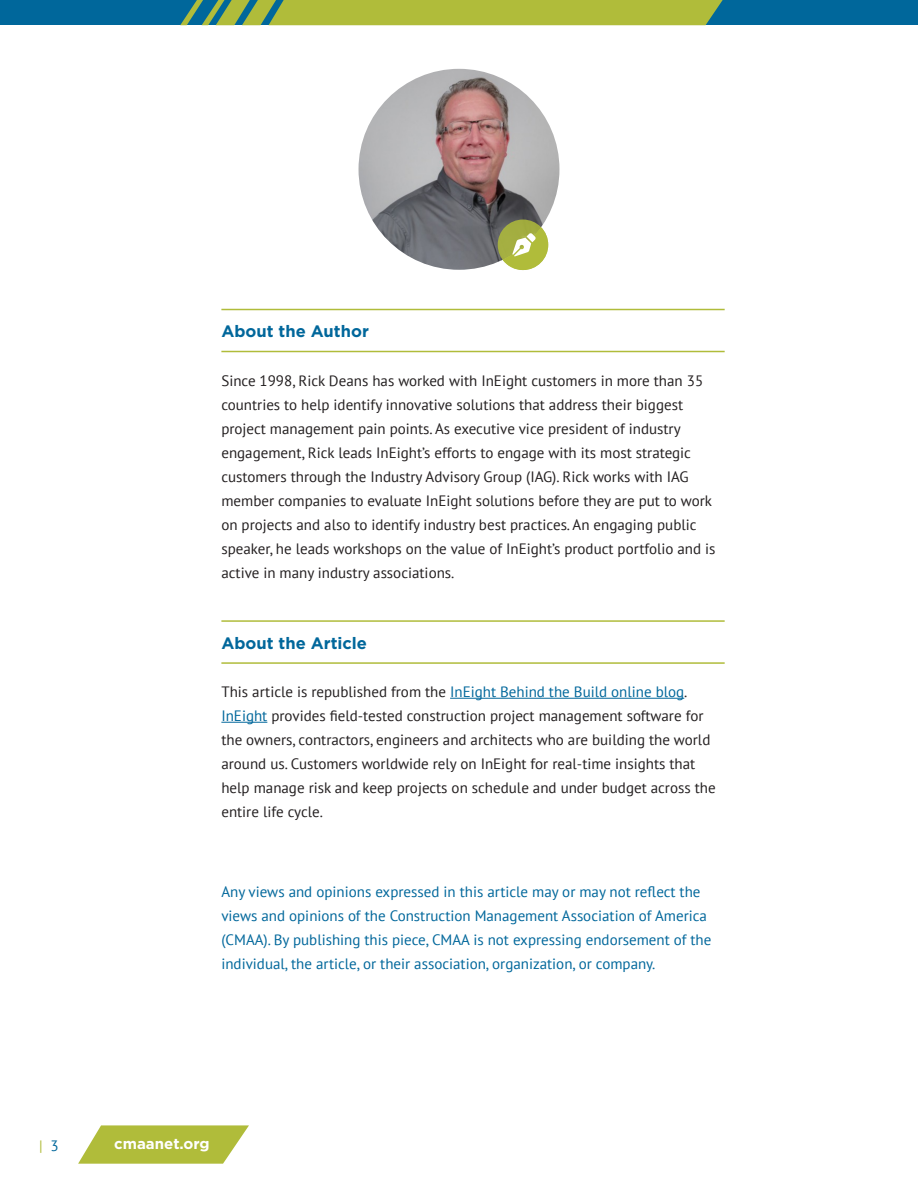
<style>
.page{position:relative;width:918px;height:1188px;background:#fff}
.page>*{position:absolute;margin:0;border:0;box-sizing:border-box;transform-origin:0 0}
.Heading_2{font:700 16.5px "Gotham";color:#00679b}
.BodyText{font:15px/24px "PT Sans";color:#231f20}
.Heading_4{font:15px/24px "PT Sans";color:#00679b}
.t1{font:700 15px "Gotham";color:#fff}
.t2{font:15px "PT Sans";color:#b0bc3a}
.s1{color:#00679b}
</style>
<div class="page">
<svg style="left:78px;top:1125px;width:171px;height:39px;background:#bcc659"></svg>
<div style="left:0;top:0;width:918px;height:25px;background:#00679b"></div>
<svg style="left:180px;top:0;width:543px;height:25px;background:#9db343"></svg>
<hr style="left:221px;top:309px;width:504px;height:1px;background:#b0bc3a">
<hr style="left:221px;top:351px;width:504px;height:1px;background:#b0bc3a">
<hr style="left:221px;top:620px;width:504px;height:2px;background:#b0bc3a">
<hr style="left:221px;top:662px;width:504px;height:2px;background:#b0bc3a">
<hr style="left:450px;top:698px;width:234px;height:1px;background:#00679b">
<hr style="left:221px;top:722px;width:46px;height:1px;background:#00679b">
<img style="left:359px;top:69px;width:200px;height:201px;border-radius:100px">
<div style="left:498px;top:220px;width:50px;height:50px;background:#a2ad3f;border-radius:50%"></div>
<svg style="left:503px;top:227px;width:45px;height:43px"></svg>
<p class="Heading_2" style="left:221px;top:320px;width:149px">About the Author</p>
<p class="BodyText" style="left:221px;top:368px;width:496px">Since 1998, Rick Deans has worked with InEight customers in more than 35 countries to help identify innovative solutions that address their biggest project management pain points. As executive vice president of industry engagement, Rick leads InEight’s efforts to engage with its most strategic customers through the Industry Advisory Group (IAG). Rick works with IAG member companies to evaluate InEight solutions before they are put to work on projects and also to identify industry best practices. An engaging public speaker, he leads workshops on the value of InEight’s product portfolio and is active in many industry associations.</p>
<p class="Heading_2" style="left:221px;top:632px;width:147px">About the Article</p>
<p class="BodyText" style="left:221px;top:679px;width:496px">This article is republished from the <span class="s1">InEight Behind the Build online blog</span>.<br><span class="s1">InEight</span> provides field-tested construction project management software for the owners, contractors, engineers and architects who are building the world around us. Customers worldwide rely on InEight for real-time insights that help manage risk and keep projects on schedule and under budget across the entire life cycle.</p>
<p class="Heading_4" style="left:221px;top:879px;width:492px">Any views and opinions expressed in this article may or may not reflect the views and opinions of the Construction Management Association of America (CMAA). By publishing this piece, CMAA is not expressing endorsement of the individual, the article, or their association, organization, or company.</p>
<p class="t2" style="left:39px;top:1136px;width:21px">| <span class="s1">3</span></p>
<p class="t1" style="left:114px;top:1134px;width:97px">cmaanet.org</p>
</div>
